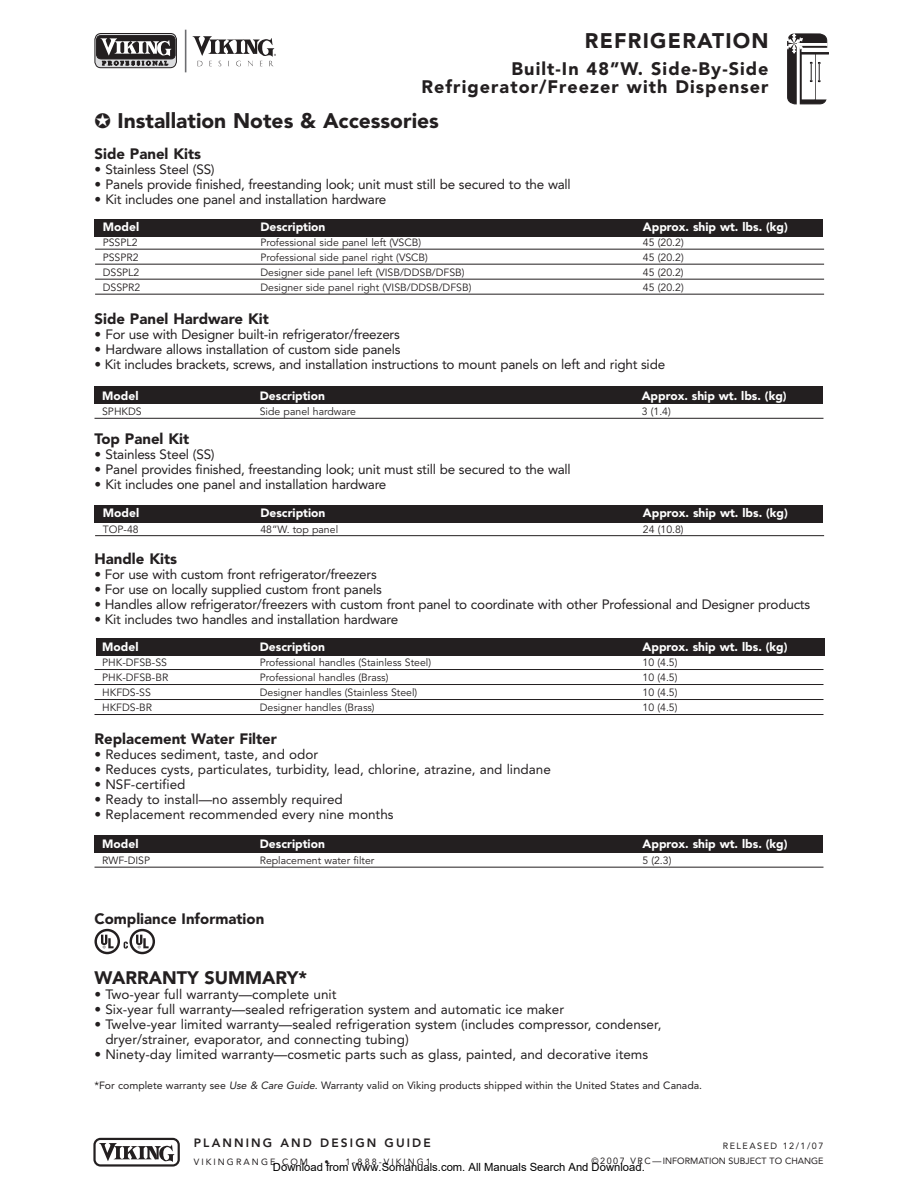
<style>
.page{position:relative;width:918px;height:1188px;background:#fff}
.page>*{position:absolute;margin:0;border:0;box-sizing:border-box;transform-origin:0 0}
.t1{font:900 21px "Avenir";color:#231f20}
.t2{font:900 21px "Avenir";letter-spacing:.06em;color:#231f20}
.t3{font:900 18px/18px "Avenir";letter-spacing:.06em;color:#231f20;text-align:right}
.t4{font:900 18px "Avenir";color:#231f20}
.t5{font:900 15px "Avenir";color:#231f20}
.t6{font:13.5px/15px "Avenir";letter-spacing:-.015em;color:#231f20}
.t7{font:900 12px "Avenir";color:#fff}
.t8{font:800 12px "Avenir";letter-spacing:.175em;color:#231f20}
.t9{font:11.25px "Arial";color:#000}
.t10{font:10.5px "Avenir";color:#231f20}
.t11{font:10.5px "Avenir";color:#231f20}
.t12{font:9px/15px "Avenir";color:#231f20;text-align:right}
.t13{font:9px "Avenir";letter-spacing:.23em;color:#231f20}
</style>
<div class="page">
<svg style="left:94px;top:929px;width:61px;height:25px"></svg>
<div style="left:801px;top:52px;width:28px;height:2px;border:1px solid #231f20"></div>
<svg style="left:787px;top:33px;width:41px;height:71px"></svg>
<div style="left:799px;top:43px;width:28px;height:3px;border:1px solid #fff"></div>
<svg style="left:93px;top:1138px;width:87px;height:29px"></svg>
<hr style="left:185px;top:30px;width:1px;height:42px;background:#6c6d70">
<svg style="left:94px;top:33px;width:83px;height:36px;background:#706e6f"></svg>
<svg style="left:193px;top:36px;width:83px;height:30px"></svg>
<div style="left:94px;top:835px;width:730px;height:18px;background:#231f20"></div>
<hr style="left:94px;top:867px;width:730px;height:1px;background:#231f20">
<div style="left:94px;top:219px;width:730px;height:18px;background:#231f20"></div>
<div style="left:96px;top:638px;width:729px;height:18px;background:#231f20"></div>
<hr style="left:94px;top:669px;width:730px;height:1px;background:#231f20">
<hr style="left:94px;top:684px;width:730px;height:1px;background:#231f20">
<hr style="left:94px;top:699px;width:730px;height:1px;background:#231f20">
<hr style="left:94px;top:714px;width:730px;height:1px;background:#231f20">
<hr style="left:95px;top:249px;width:729px;height:1px;background:#231f20">
<hr style="left:95px;top:264px;width:729px;height:1px;background:#231f20">
<hr style="left:95px;top:279px;width:729px;height:1px;background:#231f20">
<hr style="left:95px;top:294px;width:729px;height:1px;background:#231f20">
<div style="left:94px;top:505px;width:730px;height:17px;background:#231f20"></div>
<hr style="left:95px;top:535px;width:729px;height:1px;background:#231f20">
<div style="left:94px;top:387px;width:730px;height:17px;background:#231f20"></div>
<hr style="left:94px;top:418px;width:730px;height:1px;background:#231f20">
<h1 class="t2" style="left:585px;top:32px;width:185px">REFRIGERATION</h1>
<h2 class="t3" style="left:421px;top:62px;width:349px">Built-In 48”W. Side-By-Side<br>Refrigerator/Freezer with Dispenser</h2>
<h1 class="t1" style="left:94px;top:112px;width:346px">✪ Installation Notes &amp; Accessories</h1>
<p class="t5" style="left:94px;top:148px;width:108px">Side Panel Kits</p>
<p class="t6" style="left:94px;top:163px;width:122px">• Stainless Steel (SS)</p>
<p class="t6" style="left:94px;top:178px;width:478px">• Panels provide finished, freestanding look; unit must still be secured to the wall</p>
<p class="t6" style="left:94px;top:193px;width:293px">• Kit includes one panel and installation hardware</p>
<p class="t7" style="left:103px;top:222px;width:38px">Model</p>
<p class="t7" style="left:260px;top:222px;width:67px">Description</p>
<p class="t7" style="left:643px;top:222px;width:146px">Approx. ship wt. lbs. (kg)</p>
<p class="t10" style="left:103px;top:238px;width:36px">PSSPL2</p>
<p class="t10" style="left:260px;top:238px;width:162px">Professional side panel left (VSCB)</p>
<p class="t10" style="left:643px;top:238px;width:42px">45 (20.2)</p>
<p class="t10" style="left:103px;top:253px;width:37px">PSSPR2</p>
<p class="t10" style="left:260px;top:253px;width:169px">Professional side panel right (VSCB)</p>
<p class="t10" style="left:643px;top:253px;width:42px">45 (20.2)</p>
<p class="t10" style="left:103px;top:268px;width:38px">DSSPL2</p>
<p class="t10" style="left:260px;top:268px;width:206px">Designer side panel left (VISB/DDSB/DFSB)</p>
<p class="t10" style="left:643px;top:268px;width:42px">45 (20.2)</p>
<p class="t10" style="left:103px;top:283px;width:39px">DSSPR2</p>
<p class="t10" style="left:260px;top:283px;width:212px">Designer side panel right (VISB/DDSB/DFSB)</p>
<p class="t10" style="left:643px;top:283px;width:42px">45 (20.2)</p>
<p class="t5" style="left:94px;top:313px;width:176px">Side Panel Hardware Kit</p>
<p class="t6" style="left:94px;top:328px;width:307px">• For use with Designer built-in refrigerator/freezers</p>
<p class="t6" style="left:94px;top:343px;width:308px">• Hardware allows installation of custom side panels</p>
<p class="t6" style="left:94px;top:358px;width:572px">• Kit includes brackets, screws, and installation instructions to mount panels on left and right side</p>
<p class="t7" style="left:102px;top:390px;width:38px">Model</p>
<p class="t7" style="left:260px;top:390px;width:67px">Description</p>
<p class="t7" style="left:642px;top:390px;width:146px">Approx. ship wt. lbs. (kg)</p>
<p class="t10" style="left:102px;top:407px;width:41px">SPHKDS</p>
<p class="t10" style="left:260px;top:407px;width:98px">Side panel hardware</p>
<p class="t10" style="left:642px;top:407px;width:31px">3 (1.4)</p>
<p class="t5" style="left:94px;top:433px;width:96px">Top Panel Kit</p>
<p class="t6" style="left:94px;top:448px;width:122px">• Stainless Steel (SS)</p>
<p class="t6" style="left:94px;top:463px;width:478px">• Panel provides finished, freestanding look; unit must still be secured to the wall</p>
<p class="t6" style="left:94px;top:478px;width:293px">• Kit includes one panel and installation hardware</p>
<p class="t7" style="left:103px;top:508px;width:38px">Model</p>
<p class="t7" style="left:260px;top:508px;width:67px">Description</p>
<p class="t7" style="left:643px;top:508px;width:146px">Approx. ship wt. lbs. (kg)</p>
<p class="t10" style="left:103px;top:525px;width:37px">TOP-48</p>
<p class="t10" style="left:260px;top:525px;width:79px">48”W. top panel</p>
<p class="t10" style="left:643px;top:525px;width:42px">24 (10.8)</p>
<p class="t5" style="left:94px;top:553px;width:84px">Handle Kits</p>
<p class="t6" style="left:94px;top:568px;width:284px">• For use with custom front refrigerator/freezers</p>
<p class="t6" style="left:94px;top:583px;width:289px">• For use on locally supplied custom front panels</p>
<p class="t6" style="left:94px;top:598px;width:717px">• Handles allow refrigerator/freezers with custom front panel to coordinate with other Professional and Designer products</p>
<p class="t6" style="left:94px;top:613px;width:305px">• Kit includes two handles and installation hardware</p>
<p class="t7" style="left:102px;top:642px;width:38px">Model</p>
<p class="t7" style="left:260px;top:642px;width:67px">Description</p>
<p class="t7" style="left:643px;top:642px;width:146px">Approx. ship wt. lbs. (kg)</p>
<p class="t10" style="left:102px;top:659px;width:66px">PHK-DFSB-SS</p>
<p class="t10" style="left:260px;top:659px;width:173px">Professional handles (Stainless Steel)</p>
<p class="t10" style="left:643px;top:659px;width:36px">10 (4.5)</p>
<p class="t10" style="left:102px;top:674px;width:68px">PHK-DFSB-BR</p>
<p class="t10" style="left:260px;top:674px;width:130px">Professional handles (Brass)</p>
<p class="t10" style="left:643px;top:674px;width:36px">10 (4.5)</p>
<p class="t10" style="left:102px;top:689px;width:50px">HKFDS-SS</p>
<p class="t10" style="left:260px;top:689px;width:159px">Designer handles (Stainless Steel)</p>
<p class="t10" style="left:643px;top:689px;width:36px">10 (4.5)</p>
<p class="t10" style="left:102px;top:704px;width:51px">HKFDS-BR</p>
<p class="t10" style="left:260px;top:704px;width:116px">Designer handles (Brass)</p>
<p class="t10" style="left:643px;top:704px;width:36px">10 (4.5)</p>
<p class="t5" style="left:94px;top:733px;width:184px">Replacement Water Filter</p>
<p class="t6" style="left:94px;top:748px;width:225px">• Reduces sediment, taste, and odor</p>
<p class="t6" style="left:94px;top:763px;width:458px">• Reduces cysts, particulates, turbidity, lead, chlorine, atrazine, and lindane</p>
<p class="t6" style="left:94px;top:778px;width:92px">• NSF-certified</p>
<p class="t6" style="left:94px;top:793px;width:250px">• Ready to install—no assembly required</p>
<p class="t6" style="left:94px;top:808px;width:301px">• Replacement recommended every nine months</p>
<p class="t7" style="left:102px;top:839px;width:38px">Model</p>
<p class="t7" style="left:260px;top:839px;width:67px">Description</p>
<p class="t7" style="left:643px;top:839px;width:146px">Approx. ship wt. lbs. (kg)</p>
<p class="t10" style="left:102px;top:856px;width:50px">RWF-DISP</p>
<p class="t10" style="left:260px;top:856px;width:116px">Replacement water filter</p>
<p class="t10" style="left:642px;top:856px;width:31px">5 (2.3)</p>
<p class="t5" style="left:94px;top:913px;width:171px">Compliance Information</p>
<h2 class="t4" style="left:94px;top:970px;width:214px">WARRANTY SUMMARY*</h2>
<p class="t6" style="left:94px;top:988px;width:244px">• Two-year full warranty—complete unit</p>
<p class="t6" style="left:94px;top:1003px;width:471px">• Six-year full warranty—sealed refrigeration system and automatic ice maker</p>
<p class="t6" style="left:105px;top:1018px;width:558px;text-indent:-11px">• Twelve-year limited warranty—sealed refrigeration system (includes compressor, condenser, dryer/strainer, evaporator, and connecting tubing)</p>
<p class="t6" style="left:94px;top:1048px;width:555px">• Ninety-day limited warranty—cosmetic parts such as glass, painted, and decorative items</p>
<p class="t11" style="left:94px;top:1081px;width:609px">*For complete warranty see Use &amp; Care Guide. Warranty valid on Viking products shipped within the United States and Canada.</p>
<p class="t8" style="left:194px;top:1138px;width:239px">PLANNING AND DESIGN GUIDE</p>
<p class="t13" style="left:194px;top:1158px;width:116px">VIKINGRANGE.COM</p>
<p class="t13" style="left:325px;top:1158px;width:108px">• 1-888-VIKING1</p>
<p class="t12" style="left:592px;top:1139px;width:233px">RELEASED 12/1/07<br>© 2 0 0 7 V R C — INFORMATION SUBJECT TO CHANGE</p>
<p class="t9" style="left:273px;top:1160px;width:373px">Download from Www.Somanuals.com. All Manuals Search And Download.</p>
</div>
